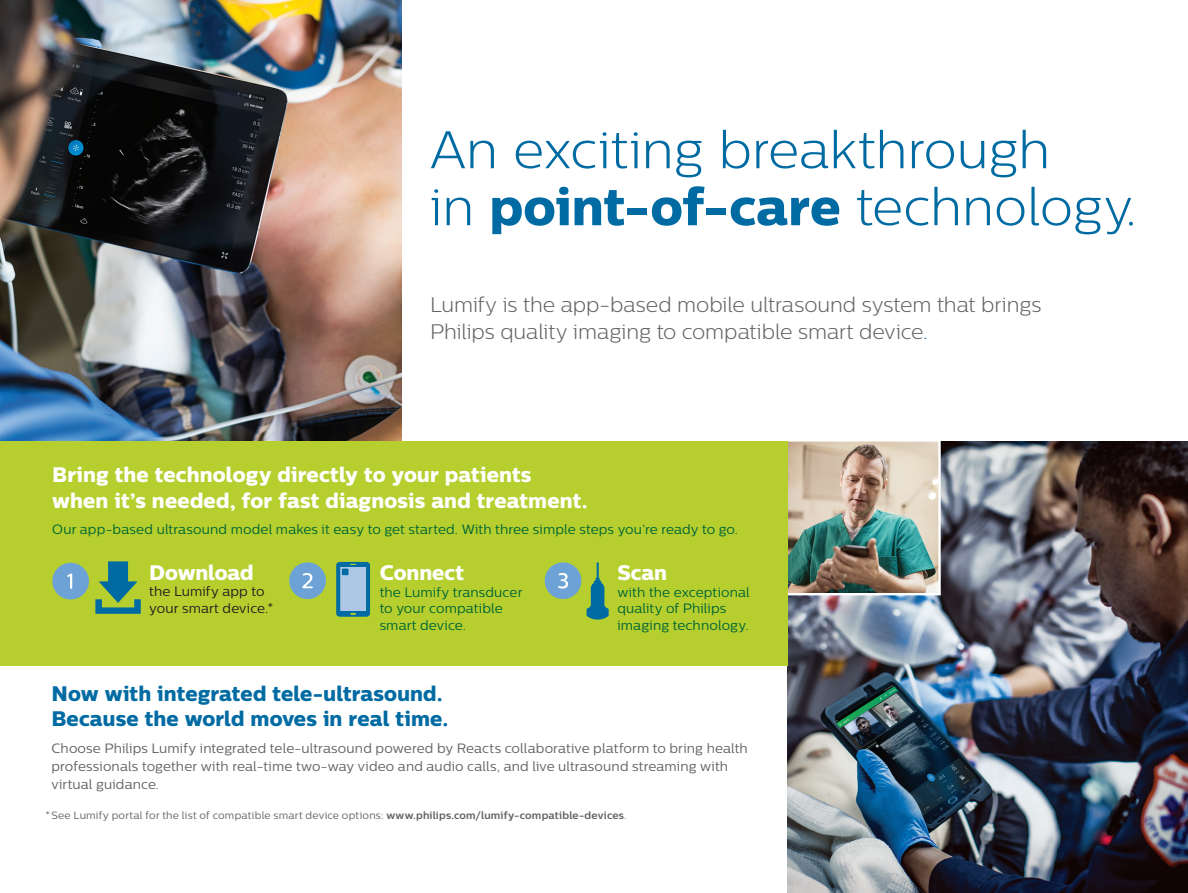
<style>
.page{position:relative;width:1188px;height:893px;background:#fff}
.page>*{position:absolute;margin:0;border:0;box-sizing:border-box;transform-origin:0 0}
._00_Main_Head_39_44{font:300 52.5px/57px "Centrale Sans";letter-spacing:-.005em;color:#006ba3}
._00_Main_Head_24_28{font:300 21px/27px "Centrale Sans";letter-spacing:-.005em;color:#636366}
._01_Body_Head_14{font:21px/25.5px "Centrale Sans X Bold";letter-spacing:.005em;color:#fff}
._01_Body_Head_14-2{font:21px/25.5px "Centrale Sans X Bold";letter-spacing:.005em;color:#006ba3}
._02_Body_Text_9{font:21px "Centrale Sans X Bold";letter-spacing:-.005em;color:#fff}
._02_Body_Text_9-2{font:13.5px/18px "Centrale Sans";letter-spacing:.01em;color:#636366}
._02_Body_Text_9-3{font:13.5px/16.5px "Centrale Sans";letter-spacing:.01em;color:#006535}
._02_Body_Text_9-4{font:13.5px/16.5px "Centrale Sans";letter-spacing:.01em;color:#231f20}
._06_Legal__Disclaime{font:10.5px "Centrale Sans";letter-spacing:.02em;color:#636366}
.s1{font-family:"Centrale Sans X Bold";font-weight:400}
.s2{color:#006ba3}
.s3{font-weight:700}
</style>
<div class="page">
<img style="left:0;top:0;width:401px;height:442px">
<img style="left:787px;top:442px;width:401px;height:451px">
<img style="left:788px;top:442px;width:150px;height:150px">
<div style="left:785px;top:439px;width:156px;height:156px;border:2px solid #fff"></div>
<div style="left:0;top:442px;width:787px;height:224px;background:#b6cf2f"></div>
<div style="left:545px;top:562px;width:36px;height:37px;background:#6ca2d6;border-radius:50%"></div>
<svg style="left:558px;top:573px;width:10px;height:15px"></svg>
<svg style="left:587px;top:562px;width:22px;height:58px"></svg>
<div style="left:289px;top:562px;width:37px;height:37px;background:#6ca2d6;border-radius:50%"></div>
<svg style="left:302px;top:573px;width:11px;height:15px"></svg>
<svg style="left:336px;top:562px;width:34px;height:55px"></svg>
<div style="left:342px;top:569px;width:7px;height:6px;background:#006ba3"></div>
<div style="left:52px;top:563px;width:37px;height:36px;background:#6ca2d6;border-radius:50%"></div>
<svg style="left:67px;top:573px;width:5px;height:16px"></svg>
<svg style="left:95px;top:561px;width:46px;height:53px"></svg>
<p class="_00_Main_Head_39_44" style="left:430px;top:121px;width:708px">An exciting breakthrough<br>in <span class="s1">point-of-care</span> technology.</p>
<p class="_00_Main_Head_24_28" style="left:430px;top:291px;width:613px">Lumify is the app-based mobile ultrasound system that brings<br>Philips quality imaging to compatible smart device<span class="s2">.</span></p>
<p class="_01_Body_Head_14" style="left:52px;top:462px;width:537px">Bring the technology directly to your patients when it’s needed, for fast diagnosis and treatment.</p>
<p class="_02_Body_Text_9-3" style="left:52px;top:521px;width:687px">Our app-based ultrasound model makes it easy to get started. With three simple steps you’re ready to go.</p>
<p class="_02_Body_Text_9" style="left:617px;top:560px;width:51px">Scan</p>
<p class="_02_Body_Text_9-3" style="left:617px;top:584px;width:134px">with the exceptional quality of Philips imaging technology.</p>
<p class="_02_Body_Text_9" style="left:149px;top:559px;width:106px">Download</p>
<p class="_02_Body_Text_9-4" style="left:149px;top:583px;width:126px">the Lumify app to your smart device.*</p>
<p class="_02_Body_Text_9" style="left:380px;top:560px;width:86px">Connect</p>
<p class="_02_Body_Text_9-3" style="left:380px;top:584px;width:144px">the Lumify transducer to your compatible smart device.</p>
<p class="_01_Body_Head_14-2" style="left:51px;top:680px;width:399px">Now with integrated tele-ultrasound.<br>Because the world moves in real time.</p>
<p class="_02_Body_Text_9-2" style="left:51px;top:739px;width:698px">Choose Philips Lumify integrated tele-ultrasound powered by Reacts collaborative platform to bring health professionals together with real-time two-way video and audio calls, and live ultrasound streaming with virtual guidance.</p>
<p class="_06_Legal__Disclaime" style="left:45px;top:809px;width:583px">*See Lumify portal for the list of compatible smart device options: <span class="s3">www.philips.com/lumify-compatible-devices</span>.</p>
</div>
